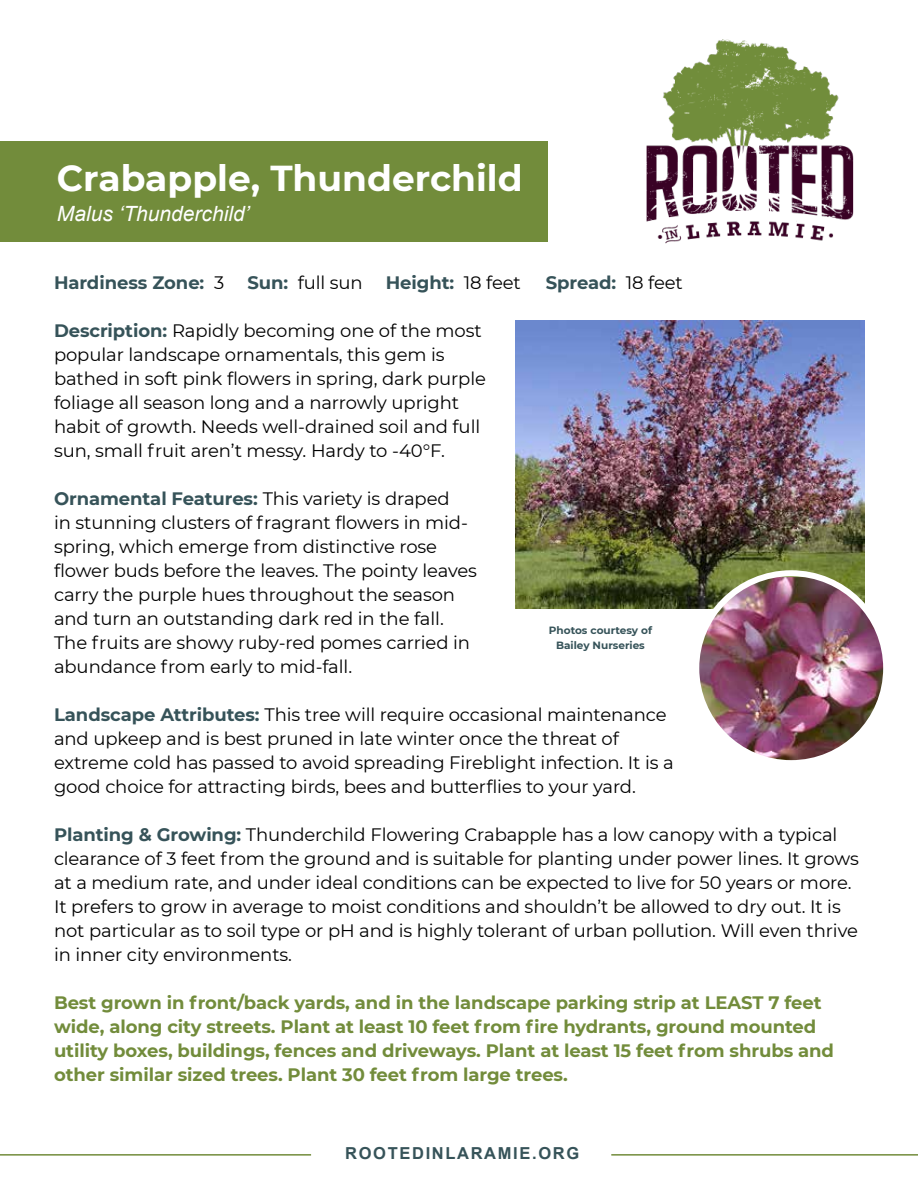
<style>
.page{position:relative;width:918px;height:1188px;background:#fff}
.page>*{position:absolute;margin:0;border:0;box-sizing:border-box;transform-origin:0 0}
.t1{font:700 36px "Montserrat";color:#fff}
.t2{font:italic 21px "Arial";color:#fff}
.t3{font:18px/24px "Montserrat";letter-spacing:-.005em;color:#000}
.t4{font:700 18px/24px "Montserrat";letter-spacing:-.005em;color:#728c3b}
.t5{font:700 18px "Montserrat";letter-spacing:-.005em;color:#365359}
.t6{font:700 16.5px "Arial";letter-spacing:.1em;color:#365359}
.t7{font:700 10.5px/15px "Montserrat";color:#365359;text-align:center}
.s1{font-weight:400;color:#000}
.s2{font-weight:700;color:#365359}
</style>
<div class="page">
<div style="left:0;top:141px;width:548px;height:101px;background:#728c3b"></div>
<img style="left:646px;top:39px;width:208px;height:205px">
<img style="left:516px;top:320px;width:349px;height:289px">
<hr style="left:0;top:1154px;width:311px;height:2px;background:#728c3b">
<hr style="left:611px;top:1154px;width:307px;height:2px;background:#728c3b">
<img style="left:696px;top:577px;width:186px;height:182px">
<div style="left:693px;top:570px;width:196px;height:196px;border:6px solid #fff;border-radius:50%"></div>
<h1 class="t1" style="left:57px;top:152px;width:467px">Crabapple, Thunderchild</h1>
<p class="t2" style="left:57px;top:200px;width:194px">Malus ‘Thunderchild’</p>
<p class="t5" style="left:54px;top:270px;width:172px">Hardiness Zone: <span class="s1">3</span></p>
<p class="t3" style="left:247px;top:270px;width:117px"><span class="s2">Sun:</span> full sun</p>
<p class="t5" style="left:386px;top:270px;width:137px">Height: <span class="s1">18 feet</span></p>
<p class="t5" style="left:546px;top:270px;width:139px">Spread: <span class="s1">18 feet</span></p>
<p class="t3" style="left:54px;top:318px;width:434px"><span class="s2">Description:</span> Rapidly becoming one of the most popular landscape ornamentals, this gem is bathed in soft pink flowers in spring, dark purple foliage all season long and a narrowly upright habit of growth. Needs well-drained soil and full sun, small fruit aren’t messy. Hardy to -40°F.</p>
<p class="t3" style="left:54px;top:486px;width:425px"><span class="s2">Ornamental Features:</span> This variety is draped<br>in stunning clusters of fragrant flowers in mid&shy;spring, which emerge from distinctive rose flower buds before the leaves. The pointy leaves carry the purple hues throughout the season and turn an outstanding dark red in the fall.<br>The fruits are showy ruby-red pomes carried in abundance from early to mid-fall.</p>
<p class="t3" style="left:54px;top:702px;width:621px"><span class="s2">Landscape Attributes:</span> This tree will require occasional maintenance and upkeep and is best pruned in late winter once the threat of extreme cold has passed to avoid spreading Fireblight infection. It is a good choice for attracting birds, bees and butterflies to your yard.</p>
<p class="t3" style="left:54px;top:822px;width:806px"><span class="s2">Planting &amp; Growing:</span> Thunderchild Flowering Crabapple has a low canopy with a typical clearance of 3 feet from the ground and is suitable for planting under power lines. It grows at a medium rate, and under ideal conditions can be expected to live for 50 years or more.<br>It prefers to grow in average to moist conditions and shouldn’t be allowed to dry out. It is not particular as to soil type or pH and is highly tolerant of urban pollution. Will even thrive in inner city environments.</p>
<p class="t4" style="left:54px;top:990px;width:782px">Best grown in front/back yards, and in the landscape parking strip at LEAST 7 feet wide, along city streets. Plant at least 10 feet from fire hydrants, ground mounted utility boxes, buildings, fences and driveways. Plant at least 15 feet from shrubs and other similar sized trees. Plant 30 feet from large trees.</p>
<p class="t7" style="left:549px;top:623px;width:105px">Photos courtesy of<br>Bailey Nurseries</p>
<p class="t6" style="left:345px;top:1143px;width:236px">ROOTEDINLARAMIE.ORG</p>
</div>
